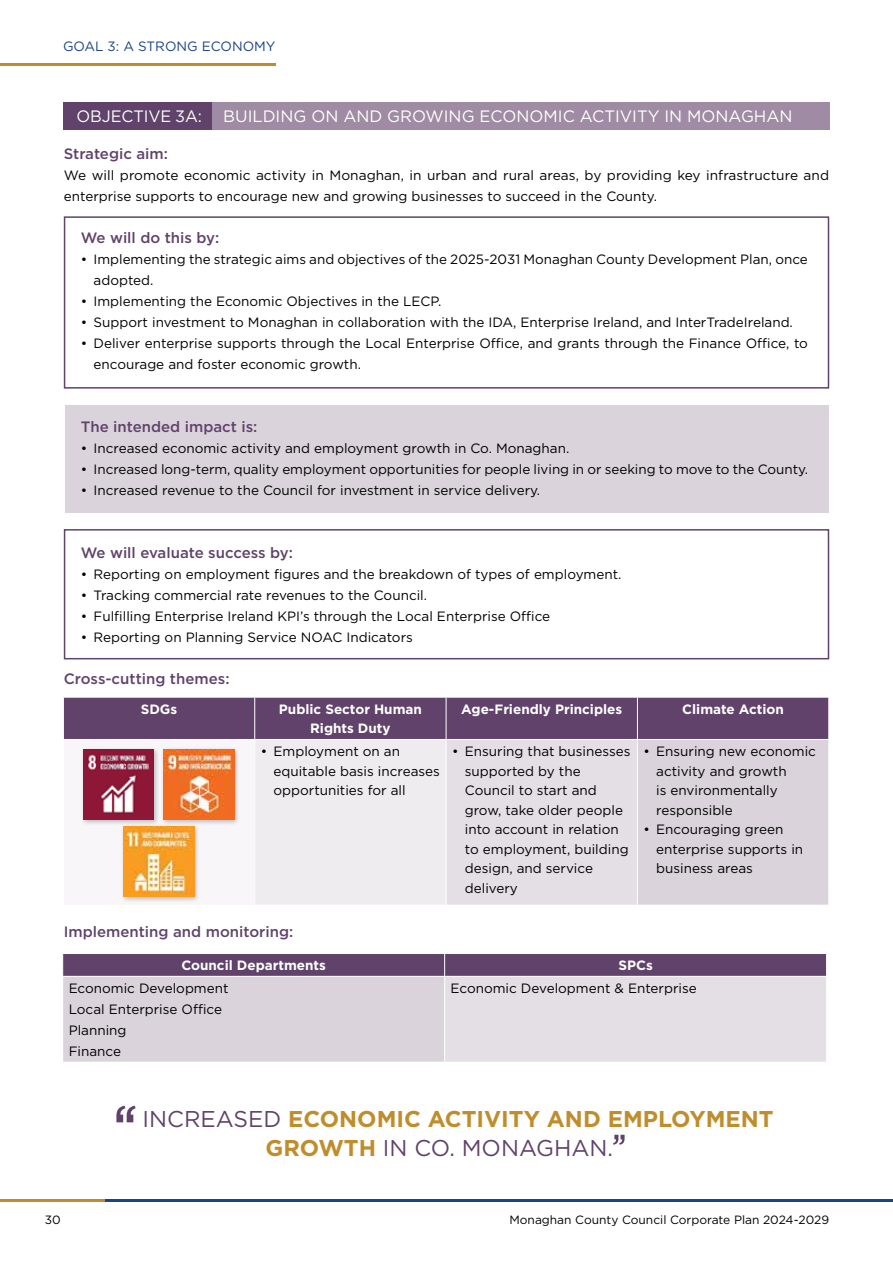
<style>
.page{position:relative;width:893px;height:1263px;background:#fff}
.page>*{position:absolute;margin:0;border:0;box-sizing:border-box;transform-origin:0 0}
.t1{font:700 22.8px/29.4px "Gotham";color:#bf8d2c}
.t2{font:16.5px "Gotham";color:#fff}
.t3{font:500 15px "Gotham";color:#60426b}
.t4{font:13.5px/19.5px "Gotham";color:#000}
.t5{font:700 13.5px/19.5px "Gotham";color:#fff;text-align:center}
.t6{font:13.5px "Gotham";color:#1a4582}
.t7{font:12px "Gotham";color:#000}
.s1{font-weight:400;color:#60426b}
</style>
<div class="page">
<hr style="left:0;top:1199px;width:106px;height:2px;background:#bf8d2c">
<hr style="left:106px;top:1199px;width:787px;height:2px;background:#1a4582">
<div style="left:65px;top:405px;width:763px;height:107px;background:#dad3db"></div>
<hr style="left:0;top:63px;width:275px;height:2px;background:#bf8d2c">
<div style="left:212px;top:102px;width:617px;height:28px;background:#9f8ba3"></div>
<div style="left:64px;top:102px;width:148px;height:28px;background:#60426b"></div>
<div style="left:64px;top:698px;width:764px;height:41px;background:#60426b"></div>
<div style="left:63px;top:739px;width:192px;height:166px;background:#f8f6f8"></div>
<div style="left:255px;top:739px;width:191px;height:166px;background:#efecef"></div>
<div style="left:446px;top:739px;width:191px;height:166px;background:#e4dfe5"></div>
<div style="left:637px;top:739px;width:192px;height:166px;background:#dad3db"></div>
<hr style="left:254px;top:697px;width:1px;height:42px;background:#fff">
<hr style="left:446px;top:697px;width:1px;height:42px;background:#fff">
<hr style="left:637px;top:697px;width:1px;height:42px;background:#fff">
<hr style="left:63px;top:739px;width:192px;height:1px;background:#fff">
<hr style="left:63px;top:740px;width:1px;height:165px;background:#fff">
<hr style="left:255px;top:739px;width:191px;height:1px;background:#fff">
<hr style="left:254px;top:740px;width:1px;height:165px;background:#fff">
<hr style="left:446px;top:739px;width:191px;height:1px;background:#fff">
<hr style="left:446px;top:740px;width:1px;height:165px;background:#fff">
<hr style="left:637px;top:739px;width:192px;height:1px;background:#fff">
<hr style="left:637px;top:740px;width:1px;height:165px;background:#fff">
<hr style="left:828px;top:740px;width:1px;height:165px;background:#fff">
<div style="left:63px;top:976px;width:382px;height:86px;background:#dad3db"></div>
<div style="left:445px;top:976px;width:382px;height:86px;background:#e4dfe5"></div>
<svg style="left:62px;top:953px;width:765px;height:23px;background:#684c73"></svg>
<hr style="left:62px;top:976px;width:383px;height:1px;background:#fff">
<hr style="left:445px;top:976px;width:382px;height:1px;background:#fff">
<hr style="left:444px;top:977px;width:1px;height:85px;background:#fff">
<hr style="left:826px;top:977px;width:1px;height:85px;background:#fff">
<div style="left:80px;top:746px;width:80px;height:79px;background:#000;opacity:.25"></div>
<img style="left:83px;top:749px;width:71px;height:70px">
<div style="left:161px;top:746px;width:79px;height:79px;background:#000;opacity:.25"></div>
<img style="left:164px;top:749px;width:70px;height:70px">
<div style="left:120px;top:823px;width:80px;height:79px;background:#000;opacity:.25"></div>
<img style="left:124px;top:826px;width:70px;height:70px">
<div style="left:64px;top:216px;width:765px;height:173px;border:2px solid #60426b"></div>
<div style="left:64px;top:529px;width:765px;height:130px;border:2px solid #60426b"></div>
<svg style="left:116px;top:1106px;width:20px;height:16px"></svg>
<svg style="left:613px;top:1135px;width:12px;height:10px"></svg>
<p class="t6" style="left:63px;top:37px;width:214px">GOAL 3: A STRONG ECONOMY</p>
<p class="t2" style="left:77px;top:106px;width:127px">OBJECTIVE 3A:</p>
<p class="t2" style="left:223px;top:106px;width:571px">BUILDING ON AND GROWING ECONOMIC ACTIVITY IN MONAGHAN</p>
<p class="t3" style="left:64px;top:144px;width:106px">Strategic aim:</p>
<p class="t4" style="left:64px;top:164px;width:767px;line-height:21px">We will promote economic activity in Monaghan, in urban and rural areas, by providing key infrastructure and enterprise supports to encourage new and growing businesses to succeed in the County.</p>
<p class="t3" style="left:81px;top:228px;width:140px">We will do this by:</p>
<p class="t4" style="left:94px;top:248px;width:716px;line-height:21px;text-indent:-13px">• Implementing the strategic aims and objectives of the 2025-2031 Monaghan County Development Plan, once adopted.</p>
<p class="t4" style="left:81px;top:291px;width:362px">• Implementing the Economic Objectives in the LECP.</p>
<p class="t4" style="left:81px;top:312px;width:714px">• Support investment to Monaghan in collaboration with the IDA, Enterprise Ireland, and InterTradeIreland.</p>
<p class="t4" style="left:94px;top:332px;width:716px;line-height:21px;text-indent:-13px">• Deliver enterprise supports through the Local Enterprise Office, and grants through the Finance Office, to encourage and foster economic growth.</p>
<p class="t3" style="left:81px;top:417px;width:178px">The intended impact is:</p>
<p class="t4" style="left:81px;top:438px;width:490px">• Increased economic activity and employment growth in Co. Monaghan.</p>
<p class="t4" style="left:81px;top:459px;width:729px">• Increased long-term, quality employment opportunities for people living in or seeking to move to the County.</p>
<p class="t4" style="left:81px;top:480px;width:461px">• Increased revenue to the Council for investment in service delivery.</p>
<p class="t3" style="left:81px;top:543px;width:214px">We will evaluate success by:</p>
<p class="t4" style="left:81px;top:564px;width:542px">• Reporting on employment figures and the breakdown of types of employment.</p>
<p class="t4" style="left:81px;top:585px;width:348px">• Tracking commercial rate revenues to the Council.</p>
<p class="t4" style="left:81px;top:606px;width:471px">• Fulfilling Enterprise Ireland KPI’s through the Local Enterprise Office</p>
<p class="t4" style="left:81px;top:627px;width:334px">• Reporting on Planning Service NOAC Indicators</p>
<p class="t3" style="left:64px;top:669px;width:167px">Cross-cutting themes:</p>
<p class="t5" style="left:141px;top:699px;width:38px">SDGs</p>
<p class="t5" style="left:279px;top:699px;width:145px">Public Sector Human<br>Rights Duty</p>
<p class="t5" style="left:461px;top:699px;width:163px">Age-Friendly Principles</p>
<p class="t5" style="left:682px;top:699px;width:103px">Climate Action</p>
<p class="t4" style="left:273px;top:741px;width:168px;text-indent:-13px">• Employment on an equitable basis increases opportunities for all</p>
<p class="t4" style="left:465px;top:741px;width:167px;text-indent:-13px">• Ensuring that businesses supported by the<br>Council to start and grow, take older people into account in relation to employment, building design, and service delivery</p>
<p class="t4" style="left:656px;top:741px;width:161px;text-indent:-13px">• Ensuring new economic activity and growth<br>is environmentally responsible</p>
<p class="t4" style="left:656px;top:819px;width:149px;text-indent:-13px">• Encouraging green enterprise supports in business areas</p>
<p class="t3" style="left:64px;top:922px;width:231px">Implementing and monitoring:</p>
<p class="t5" style="left:181px;top:956px;width:146px">Council Departments</p>
<p class="t5" style="left:618px;top:956px;width:36px">SPCs</p>
<p class="t4" style="left:69px;top:977px;width:161px;line-height:21px">Economic Development<br>Local Enterprise Office<br>Planning<br>Finance</p>
<p class="t4" style="left:451px;top:978px;width:248px">Economic Development &amp; Enterprise</p>
<h1 class="t1" style="left:265px;top:1104px;width:510px;text-indent:-123px"><span class="s1">INCREASED</span> ECONOMIC ACTIVITY AND EMPLOYMENT<br>GROWTH <span class="s1">IN CO. MONAGHAN.</span></h1>
<p class="t7" style="left:45px;top:1212px;width:17px">30</p>
<p class="t7" style="left:509px;top:1212px;width:321px">Monaghan County Council Corporate Plan 2024-2029</p>
</div>
